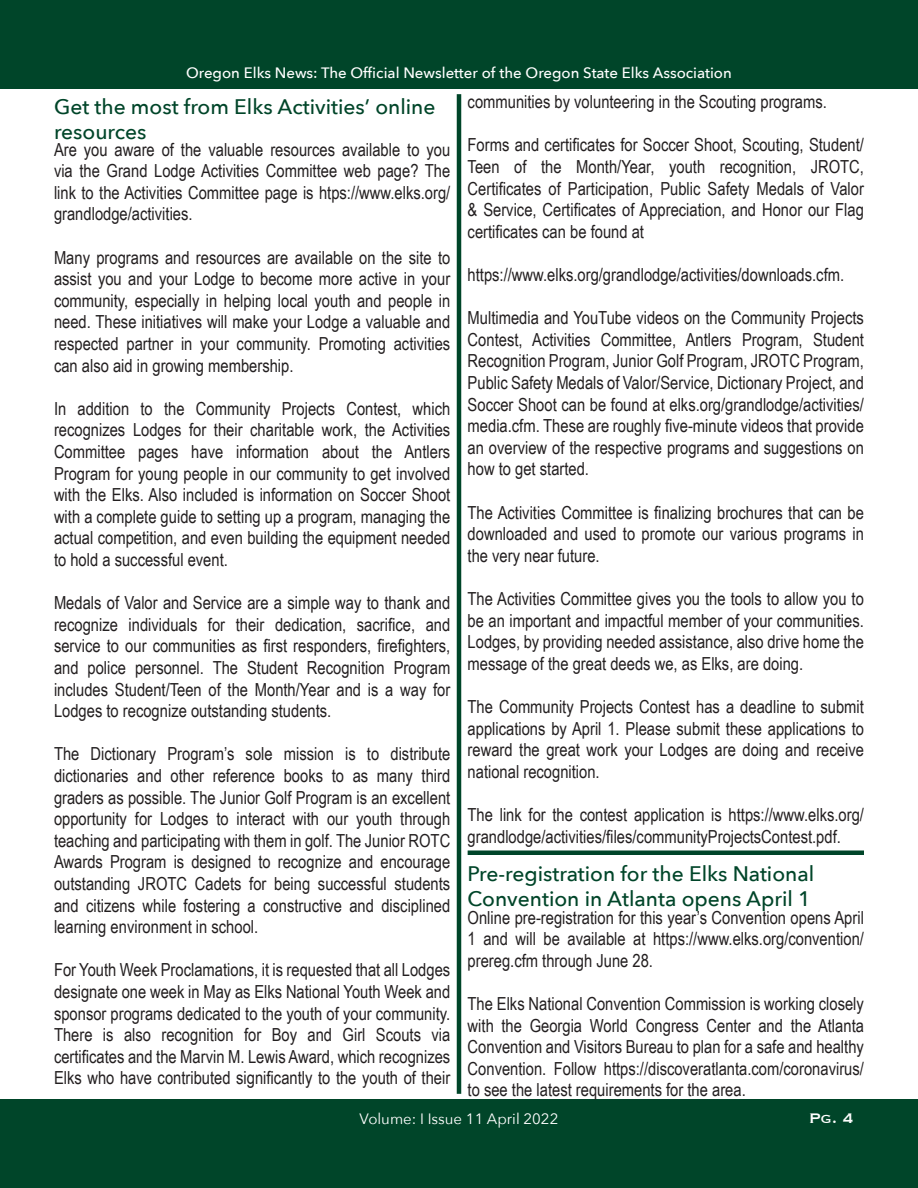
<style>
.page{position:relative;width:918px;height:1188px;background:#fff}
.page>*{position:absolute;margin:0;border:0;box-sizing:border-box;transform-origin:0 0}
.t1{font:500 21px/25.2px "Avenir Next";color:#004529}
.t2{font:18px/21.6px "Arial Narrow";color:#231f20;text-align:justify}
.t3{font:18px "Copperplate";color:#fff}
.t4{font:500 15px "Avenir Next";color:#fff}
.t5{font:15px "Avenir Next";color:#fff}
</style>
<div class="page">
<div style="left:0;top:1100px;width:918px;height:88px;background:#004529"></div>
<div style="left:0;top:0;width:918px;height:88px;background:#004529"></div>
<hr style="left:457px;top:94px;width:4px;height:1000px;background:#004529">
<div style="left:468px;top:850px;width:396px;height:5px;background:#004529"></div>
<p class="t4" style="left:186px;top:60px;width:547px">Oregon Elks News: The Official Newsletter of the Oregon State Elks Association</p>
<p class="t1" style="left:54px;top:93px;width:383px">Get the most from Elks Activities’ online resources</p>
<p class="t2" style="left:54px;top:138px;width:398px">Are you aware of the valuable resources available to you via the Grand Lodge Activities Committee web page? The link to the Activities Committee page is htps://www.elks.org/ grandlodge/activities.</p>
<p class="t2" style="left:54px;top:246px;width:398px">Many programs and resources are available on the site to assist you and your Lodge to become more active in your community, especially in helping local youth and people in need. These initiatives will make your Lodge a valuable and respected partner in your community. Promoting activities can also aid in growing membership.</p>
<p class="t2" style="left:54px;top:397px;width:398px">In addition to the Community Projects Contest, which recognizes Lodges for their charitable work, the Activities Committee pages have information about the Antlers Program for young people in our community to get involved with the Elks. Also included is information on Soccer Shoot with a complete guide to setting up a program, managing the actual competition, and even building the equipment needed to hold a successful event.</p>
<p class="t2" style="left:54px;top:591px;width:398px">Medals of Valor and Service are a simple way to thank and recognize individuals for their dedication, sacrifice, and service to our communities as first responders, firefighters, and police personnel. The Student Recognition Program includes Student/Teen of the Month/Year and is a way for Lodges to recognize outstanding students.</p>
<p class="t2" style="left:54px;top:743px;width:398px">The Dictionary Program’s sole mission is to distribute dictionaries and other reference books to as many third graders as possible. The Junior Golf Program is an excellent opportunity for Lodges to interact with our youth through teaching and participating with them in golf. The Junior ROTC Awards Program is designed to recognize and encourage outstanding JROTC Cadets for being successful students and citizens while fostering a constructive and disciplined learning environment in school.</p>
<p class="t2" style="left:54px;top:959px;width:398px">For Youth Week Proclamations, it is requested that all Lodges designate one week in May as Elks National Youth Week and sponsor programs dedicated to the youth of your community.<br>There is also recognition for Boy and Girl Scouts via certificates and the Marvin M. Lewis Award, which recognizes Elks who have contributed significantly to the youth of their</p>
<p class="t2" style="left:468px;top:90px;width:361px">communities by volunteering in the Scouting programs.</p>
<p class="t2" style="left:468px;top:134px;width:398px">Forms and certificates for Soccer Shoot, Scouting, Student/ Teen of the Month/Year, youth recognition, JROTC, Certificates of Participation, Public Safety Medals of Valor &amp; Service, Certificates of Appreciation, and Honor our Flag certificates can be found at</p>
<p class="t2" style="left:468px;top:263px;width:378px">https://www.elks.org/grandlodge/activities/downloads.cfm.</p>
<p class="t2" style="left:468px;top:306px;width:398px">Multimedia and YouTube videos on the Community Projects Contest, Activities Committee, Antlers Program, Student Recognition Program, Junior Golf Program, JROTC Program, Public Safety Medals of Valor/Service, Dictionary Project, and Soccer Shoot can be found at elks.org/grandlodge/activities/ media.cfm. These are roughly five-minute videos that provide an overview of the respective programs and suggestions on how to get started.</p>
<p class="t2" style="left:468px;top:501px;width:398px">The Activities Committee is finalizing brochures that can be downloaded and used to promote our various programs in the very near future.</p>
<p class="t2" style="left:468px;top:587px;width:398px">The Activities Committee gives you the tools to allow you to be an important and impactful member of your communities.<br>Lodges, by providing needed assistance, also drive home the message of the great deeds we, as Elks, are doing.</p>
<p class="t2" style="left:468px;top:695px;width:398px">The Community Projects Contest has a deadline to submit applications by April 1. Please submit these applications to reward the great work your Lodges are doing and receive national recognition.</p>
<p class="t2" style="left:468px;top:803px;width:398px">The link for the contest application is https://www.elks.org/ grandlodge/activities/files/communityProjectsContest.pdf.</p>
<p class="t1" style="left:468px;top:860px;width:348px">Pre-registration for the Elks National<br>Convention in Atlanta opens April 1</p>
<p class="t2" style="left:468px;top:906px;width:398px">Online pre-registration for this year’s Convention opens April 1 and will be available at https://www.elks.org/convention/ prereg.cfm through June 28.</p>
<p class="t2" style="left:468px;top:992px;width:398px">The Elks National Convention Commission is working closely with the Georgia World Congress Center and the Atlanta Convention and Visitors Bureau to plan for a safe and healthy Convention. Follow https://discoveratlanta.com/coronavirus/ to see the latest requirements for the area.</p>
<p class="t5" style="left:360px;top:1107px;width:200px">Volume: I Issue 11 April 2022</p>
<p class="t3" style="left:809px;top:1107px;width:46px">Pg. 4</p>
</div>
